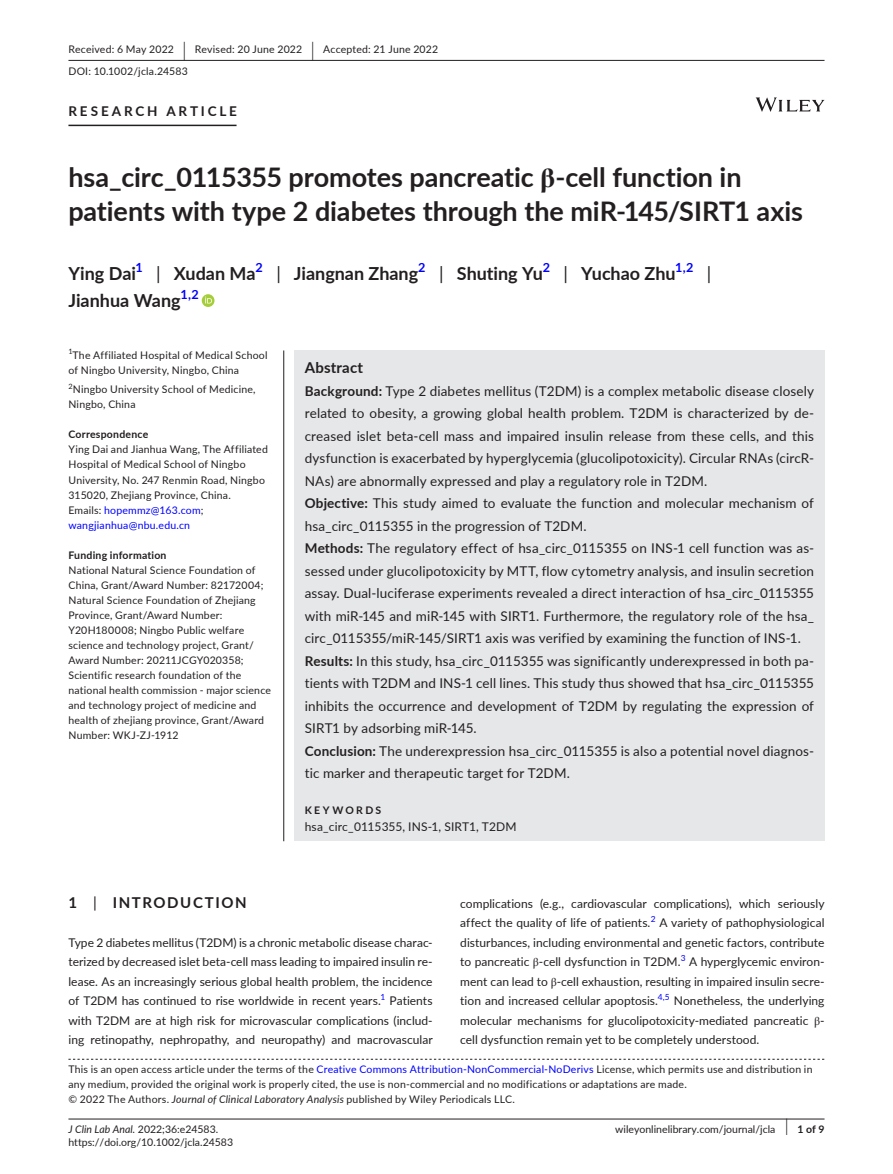
<style>
.page{position:relative;width:893px;height:1174px;background:#fff}
.page>*{position:absolute;margin:0;border:0;box-sizing:border-box;transform-origin:0 0}
.t1{font:700 27px/34.5px "Lato";letter-spacing:-.005em;color:#231f20}
.t2{font:700 18px "Lato";color:#231f20}
.t3{font:18px "Lato";color:#231f20}
.t4{font:700 15px "Lato";letter-spacing:.1em;color:#231f20}
.t5{font:700 15px "Lato";letter-spacing:.015em;color:#231f20}
.t6{font:13.5px/22.5px "Lato";letter-spacing:.01em;color:#231f20}
.t7{font:700 13.5px "Lato";letter-spacing:.21em;color:#231f20}
.t8{font:700 12.6px "Lato";color:#00f}
.t9{font:12px/19.5px "Lato";letter-spacing:.005em;color:#231f20;text-align:justify}
.t10{font:10.5px/15px "Lato";letter-spacing:.02em;color:#231f20}
.t11{font:10.5px "Lato";color:#231f20}
.t12{font:700 10.5px "Lato";letter-spacing:.02em;color:#231f20}
.t13{font:700 10.5px "Lato";letter-spacing:.22em;color:#231f20}
.t14{font:8.4px "Lato";color:#00f}
.t15{font:7.35px "Lato";color:#231f20}
.s1{font-size:19.65px}
.s2{font-family:"STIX"}
.s3{font-weight:400}
.s4{color:#00f}
.s5{font-weight:700}
.s6{font-style:italic}
.s7{font-weight:400;font-size:17.4px}
</style>
<div class="page">
<hr style="left:68px;top:1118px;width:756px;height:1px;background:#231f20">
<svg style="left:756px;top:97px;width:68px;height:15px"></svg>
<hr style="left:68px;top:60px;width:756px;height:1px;background:#231f20">
<hr style="left:68px;top:125px;width:169px;height:1px;background:#231f20">
<svg style="left:202px;top:294px;width:12px;height:13px"></svg>
<svg style="left:205px;top:296px;width:7px;height:7px"></svg>
<svg style="left:68px;top:1058px;width:756px;height:1px"></svg>
<div style="left:294px;top:350px;width:530px;height:491px;background:#e6e7e9"></div>
<hr style="left:283px;top:350px;width:1px;height:491px;background:#231f20">
<p class="t10" style="left:68px;top:38px;width:371px;line-height:21.8px">Received: 6 May 2022 <span class="s1">|</span> Revised: 20 June 2022 <span class="s1">|</span> Accepted: 21 June 2022<br>DOI: 10.1002/jcla.24583</p>
<p class="t7" style="left:68px;top:101px;width:170px">RESEARCH ARTICLE</p>
<h1 class="t1" style="left:68px;top:159px;width:736px">hsa_circ_0115355 promotes pancreatic <span class="s2">β</span>-cell function in patients with type 2 diabetes through the miR-145/SIRT1 axis</h1>
<h2 class="t2" style="left:68px;top:260px;width:69px">Ying Dai</h2>
<p class="t8" style="left:135px;top:258px;width:9px">1</p>
<h2 class="t2" style="left:156px;top:260px;width:101px"><span class="s3">|</span> Xudan Ma</h2>
<p class="t8" style="left:256px;top:258px;width:9px">2</p>
<h2 class="t2" style="left:276px;top:260px;width:143px"><span class="s3">|</span> Jiangnan Zhang</h2>
<p class="t8" style="left:418px;top:258px;width:9px">2</p>
<h2 class="t2" style="left:439px;top:260px;width:105px"><span class="s3">|</span> Shuting Yu</h2>
<p class="t8" style="left:543px;top:258px;width:9px">2</p>
<h2 class="t2" style="left:563px;top:260px;width:114px"><span class="s3">|</span> Yuchao Zhu</h2>
<p class="t8" style="left:675px;top:258px;width:20px">1,2</p>
<h2 class="t3" style="left:707px;top:260px;width:6px">|</h2>
<h2 class="t2" style="left:68px;top:287px;width:114px">Jianhua Wang</h2>
<p class="t8" style="left:180px;top:285px;width:20px">1,2</p>
<p class="t15" style="left:68px;top:346px;width:6px">1</p>
<p class="t10" style="left:68px;top:347px;width:201px;text-indent:4px">The Affiliated Hospital of Medical School of Ningbo University, Ningbo, China</p>
<p class="t15" style="left:68px;top:381px;width:6px">2</p>
<p class="t10" style="left:68px;top:382px;width:189px;text-indent:4px">Ningbo University School of Medicine,<br>Ningbo, China</p>
<p class="t12" style="left:68px;top:427px;width:81px">Correspondence</p>
<p class="t10" style="left:68px;top:442px;width:201px">Ying Dai and Jianhua Wang, The Affiliated Hospital of Medical School of Ningbo University, No. 247 Renmin Road, Ningbo 315020, Zhejiang Province, China.<br>Emails: <span class="s4">hopemmz@163.com</span>; <span class="s4">wangjianhua@nbu.edu.cn</span></p>
<p class="t12" style="left:68px;top:547px;width:100px">Funding information</p>
<p class="t10" style="left:68px;top:562px;width:204px">National Natural Science Foundation of China, Grant/Award Number: 82172004; Natural Science Foundation of Zhejiang Province, Grant/Award Number:<br>Y20H180008; Ningbo Public welfare science and technology project, Grant/ Award Number: 20211JCGY020358; Scientific research foundation of the national health commission - major science and technology project of medicine and health of zhejiang province, Grant/Award Number: WKJ-ZJ-1912</p>
<p class="t5" style="left:305px;top:356px;width:60px">Abstract</p>
<p class="t6" style="left:305px;top:379px;width:511px"><span class="s5">Background:</span> Type 2 diabetes mellitus (T2DM) is a complex metabolic disease closely related to obesity, a growing global health problem. T2DM is characterized by de&shy;creased islet beta-cell mass and impaired insulin release from these cells, and this dysfunction is exacerbated by hyperglycemia (glucolipotoxicity). Circular RNAs (circR-NAs) are abnormally expressed and play a regulatory role in T2DM.<br><span class="s5">Objective:</span> This study aimed to evaluate the function and molecular mechanism of hsa_circ_0115355 in the progression of T2DM.<br><span class="s5">Methods:</span> The regulatory effect of hsa_circ_0115355 on INS-1 cell function was as&shy;sessed under glucolipotoxicity by MTT, flow cytometry analysis, and insulin secretion assay. Dual-luciferase experiments revealed a direct interaction of hsa_circ_0115355 with miR-145 and miR-145 with SIRT1. Furthermore, the regulatory role of the hsa_ circ_0115355/miR-145/SIRT1 axis was verified by examining the function of INS-1.<br><span class="s5">Results:</span> In this study, hsa_circ_0115355 was significantly underexpressed in both pa&shy;tients with T2DM and INS-1 cell lines. This study thus showed that hsa_circ_0115355 inhibits the occurrence and development of T2DM by regulating the expression of SIRT1 by adsorbing miR-145.<br><span class="s5">Conclusion:</span> The underexpression hsa_circ_0115355 is also a potential novel diagnos&shy;tic marker and therapeutic target for T2DM.</p>
<p class="t13" style="left:305px;top:802px;width:78px">KEYWORDS</p>
<p class="t9" style="left:305px;top:816px;width:213px">hsa_circ_0115355, INS-1, SIRT1, T2DM</p>
<p class="t4" style="left:68px;top:891px;width:180px">1 <span class="s3">|</span> INTRODUCTION</p>
<p class="t9" style="left:68px;top:932px;width:366px">Type 2 diabetes mellitus (T2DM) is a chronic metabolic disease charac&shy;terized by decreased islet beta-cell mass leading to impaired insulin re&shy;lease. As an increasingly serious global health problem, the incidence of T2DM has continued to rise worldwide in recent years.<sup>1</sup> Patients with T2DM are at high risk for microvascular complications (includ&shy;ing retinopathy, nephropathy, and neuropathy) and macrovascular</p>
<p class="t9" style="left:460px;top:893px;width:366px">complications (e.g., cardiovascular complications), which seriously affect the quality of life of patients.<sup>2</sup> A variety of pathophysiological disturbances, including environmental and genetic factors, contribute to pancreatic <span class="s2">β</span>-cell dysfunction in T2DM.</p>
<p class="t14" style="left:681px;top:952px;width:6px">3</p>
<p class="t9" style="left:460px;top:951px;width:366px;text-indent:229px">A hyperglycemic environ&shy;ment can lead to <span class="s2">β</span>-cell exhaustion, resulting in impaired insulin secre&shy;tion and increased cellular apoptosis.<sup>4,5</sup> Nonetheless, the underlying molecular mechanisms for glucolipotoxicity-mediated pancreatic <span class="s2">β&shy;</span>cell dysfunction remain yet to be completely understood.</p>
<p class="t10" style="left:68px;top:1061px;width:746px">This is an open access article under the terms of the <span class="s4">Creative Commons Attribution-NonCommercial-NoDerivs</span> License, which permits use and distribution in any medium, provided the original work is properly cited, the use is non-commercial and no modifications or adaptations are made.<br>© 2022 The Authors. <span class="s6">Journal of Clinical Laboratory Analysis</span> published by Wiley Periodicals LLC.</p>
<p class="t11" style="left:68px;top:1121px;width:151px"><span class="s6">J Clin Lab Anal.</span> 2022;36:e24583.</p>
<p class="t12" style="left:786px;top:1121px;width:40px"><span class="s7">|</span> 1 of 9</p>
<p class="t11" style="left:68px;top:1135px;width:166px">https://doi.org/10.1002/jcla.24583</p>
<p class="t11" style="left:615px;top:1121px;width:162px">wileyonlinelibrary.com/journal/jcla</p>
</div>
